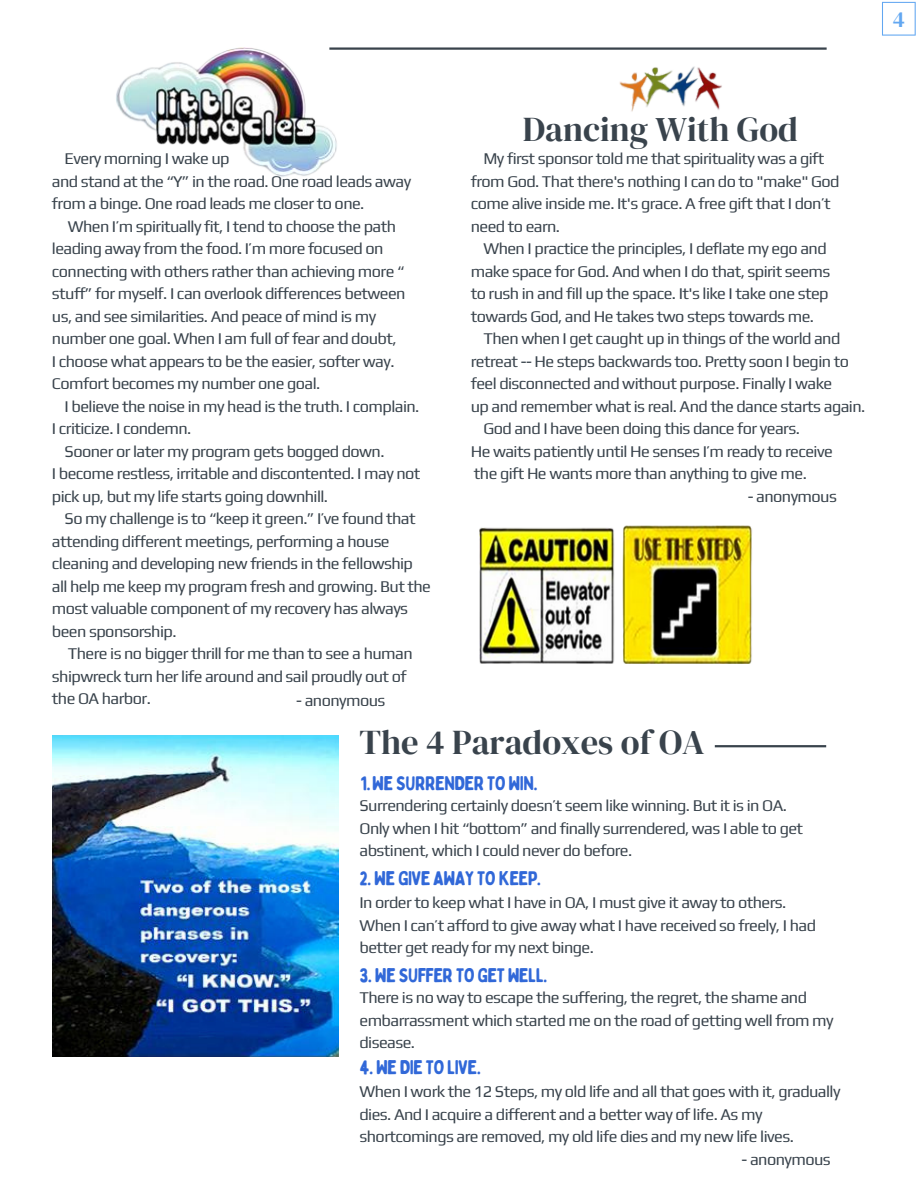
<style>
.page{position:relative;width:918px;height:1188px;background:#fff}
.page>*{position:absolute;margin:0;border:0;box-sizing:border-box;transform-origin:0 0}
.t1{font:34.5px "DM Serif Display";color:#39434c}
.t2{font:22.5px "DM Serif Display";color:#62a7f1}
.t3{font:19.8px "Bobby Jones Soft";letter-spacing:-.035em;color:#3168d8}
.t4{font:16.35px/22.5px "Play";letter-spacing:-.035em;color:#39434c}
</style>
<div class="page">
<img style="left:53px;top:735px;width:286px;height:322px">
<hr style="left:329px;top:47px;width:498px;height:3px;background:#39434c">
<img style="left:116px;top:47px;width:222px;height:130px">
<img style="left:619px;top:66px;width:103px;height:46px">
<hr style="left:715px;top:745px;width:111px;height:2px;background:#39434c">
<img style="left:480px;top:525px;width:272px;height:138px">
<svg style="left:882px;top:2px;width:34px;height:34px"></svg>
<h2 class="t2" style="left:893px;top:3px;width:14px">4</h2>
<h1 class="t1" style="left:523px;top:106px;width:277px">Dancing With God</h1>
<p class="t4" style="left:471px;top:147px;width:370px;text-indent:13px">My first sponsor told me that spirituality was a gift from God. That there's nothing I can do to "make" God come alive inside me. It's grace. A free gift that I don’t need to earn.</p>
<p class="t4" style="left:471px;top:237px;width:361px;text-indent:13px">When I practice the principles, I deflate my ego and make space for God. And when I do that, spirit seems to rush in and fill up the space. It's like I take one step towards God, and He takes two steps towards me.</p>
<p class="t4" style="left:483px;top:327px;width:358px">Then when I get caught up in things of the world and</p>
<p class="t4" style="left:471px;top:350px;width:380px">retreat -- He steps backwards too. Pretty soon I begin to</p>
<p class="t4" style="left:471px;top:372px;width:363px">feel disconnected and without purpose. Finally I wake</p>
<p class="t4" style="left:471px;top:395px;width:396px">up and remember what is real. And the dance starts again.</p>
<p class="t4" style="left:483px;top:417px;width:318px">God and I have been doing this dance for years.</p>
<p class="t4" style="left:471px;top:440px;width:364px">He waits patiently until He senses I’m ready to receive</p>
<p class="t4" style="left:474px;top:462px;width:334px">the gift He wants more than anything to give me.</p>
<p class="t4" style="left:748px;top:485px;width:91px">- anonymous</p>
<p class="t4" style="left:52px;top:147px;width:361px;text-indent:13px">Every morning I wake up<br>and stand at the “Y” in the road. One road leads away from a binge. One road leads me closer to one.</p>
<p class="t4" style="left:52px;top:215px;width:355px;text-indent:16px">When I’m spiritually fit, I tend to choose the path leading away from the food. I’m more focused on connecting with others rather than achieving more “ stuff” for myself. I can overlook differences between us, and see similarities. And peace of mind is my number one goal. When I am full of fear and doubt,<br>I choose what appears to be the easier, softer way.<br>Comfort becomes my number one goal.</p>
<p class="t4" style="left:65px;top:395px;width:356px">I believe the noise in my head is the truth. I complain.</p>
<p class="t4" style="left:52px;top:417px;width:141px">I criticize. I condemn.</p>
<p class="t4" style="left:65px;top:440px;width:321px">Sooner or later my program gets bogged down.</p>
<p class="t4" style="left:52px;top:462px;width:370px">I become restless, irritable and discontented. I may not</p>
<p class="t4" style="left:52px;top:485px;width:278px">pick up, but my life starts going downhill.</p>
<p class="t4" style="left:65px;top:507px;width:352px">So my challenge is to “keep it green.” I’ve found that</p>
<p class="t4" style="left:52px;top:530px;width:339px">attending different meetings, performing a house</p>
<p class="t4" style="left:52px;top:552px;width:363px">cleaning and developing new friends in the fellowship</p>
<p class="t4" style="left:52px;top:575px;width:381px">all help me keep my program fresh and growing. But the</p>
<p class="t4" style="left:52px;top:597px;width:358px">most valuable component of my recovery has always</p>
<p class="t4" style="left:52px;top:620px;width:126px">been sponsorship.</p>
<p class="t4" style="left:68px;top:642px;width:346px">There is no bigger thrill for me than to see a human</p>
<p class="t4" style="left:52px;top:665px;width:356px">shipwreck turn her life around and sail proudly out of</p>
<p class="t4" style="left:52px;top:687px;width:100px">the OA harbor.</p>
<p class="t4" style="left:296px;top:689px;width:91px">- anonymous</p>
<h1 class="t1" style="left:360px;top:719px;width:347px">The 4 Paradoxes of OA</h1>
<p class="t3" style="left:361px;top:771px;width:179px">1.WE SURRENDER TO WIN.</p>
<p class="t4" style="left:360px;top:794px;width:445px">Surrendering certainly doesn’t seem like winning. But it is in OA.<br>Only when I hit “bottom” and finally surrendered, was I able to get abstinent, which I could never do before.</p>
<p class="t4" style="left:360px;top:891px;width:458px">In order to keep what I have in OA, I must give it away to others.<br>When I can’t afford to give away what I have received so freely, I had better get ready for my next binge.</p>
<p class="t4" style="left:360px;top:986px;width:476px">There is no way to escape the suffering, the regret, the shame and embarrassment which started me on the road of getting well from my disease.</p>
<p class="t4" style="left:360px;top:1080px;width:483px">When I work the 12 Steps, my old life and all that goes with it, gradually dies. And I acquire a different and a better way of life. As my shortcomings are removed, my old life dies and my new life lives.</p>
<p class="t4" style="left:742px;top:1148px;width:91px">- anonymous</p>
<p class="t3" style="left:360px;top:866px;width:183px">2. WE GIVE AWAY TO KEEP.</p>
<p class="t3" style="left:360px;top:963px;width:189px">3. WE SUFFER TO GET WELL.</p>
<p class="t3" style="left:360px;top:1055px;width:123px">4. WE DIE TO LIVE.</p>
</div>
